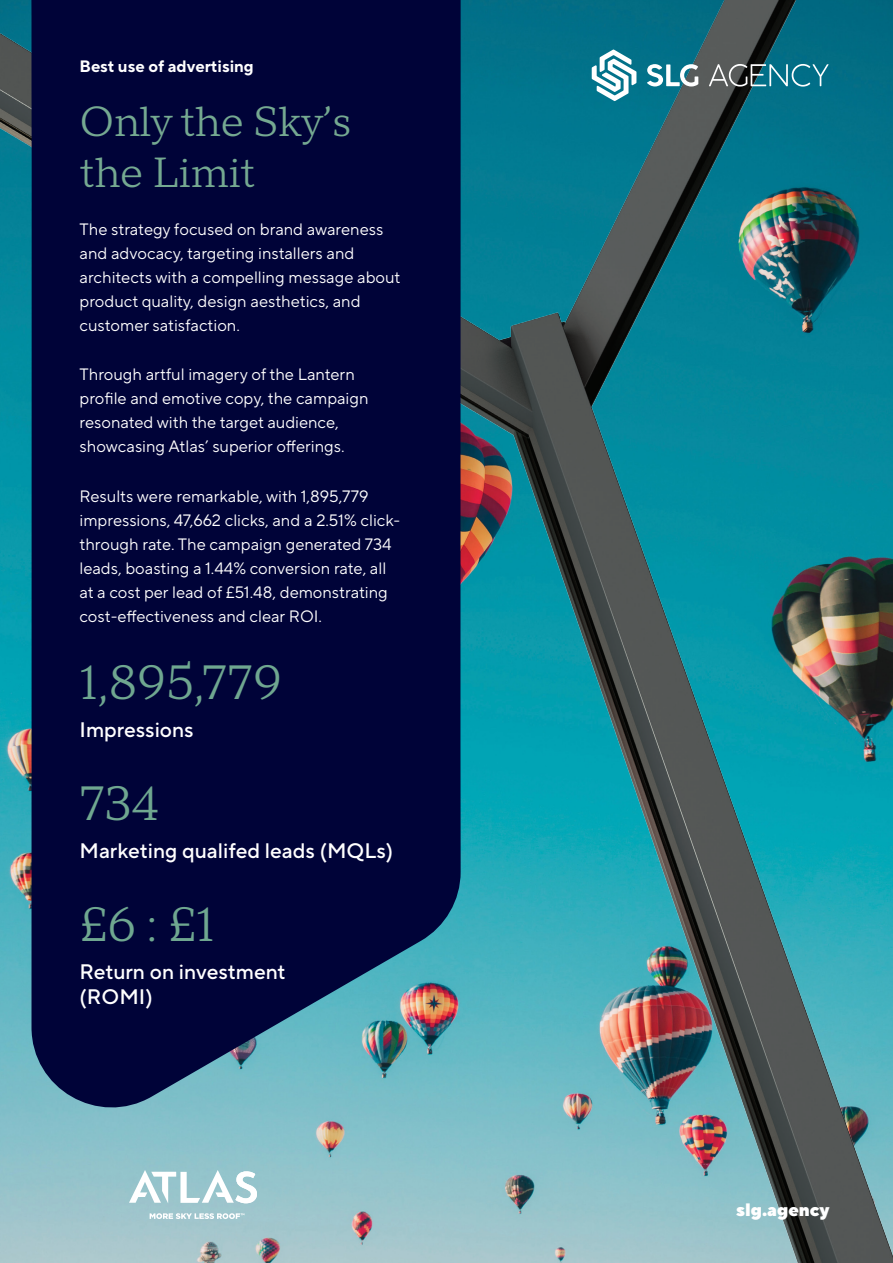
<style>
.page{position:relative;width:893px;height:1263px;background:#fff}
.page>*{position:absolute;margin:0;border:0;box-sizing:border-box;transform-origin:0 0}
.t1{font:48px "TT Norms Pro Serif";color:#6fa790}
.t2{font:42px "TT Norms Pro Serif";color:#75a991}
.t3{font:500 21px "TT Norms Pro";color:#fff}
.t4{font:900 18px "TT Norms Pro";color:#fff}
.t5{font:16.5px/24px "TT Norms Pro";color:#fff}
.t6{font:700 16.5px "TT Norms Pro";color:#fff}
</style>
<div class="page">
<img style="left:0;top:0;width:893px;height:1263px">
<svg style="left:592px;top:49px;width:44px;height:52px"></svg>
<svg style="left:647px;top:64px;width:51px;height:22px"></svg>
<svg style="left:709px;top:64px;width:120px;height:23px;background:#477d88"></svg>
<svg style="left:129px;top:1170px;width:128px;height:33px"></svg>
<svg style="left:150px;top:1213px;width:94px;height:6px"></svg>
<svg style="left:26px;top:0;width:435px;height:1127px;background:#0a1344"></svg>
<p class="t6" style="left:80px;top:55px;width:176px">Best use of advertising</p>
<p class="t2" style="left:80px;top:91px;width:273px">Only the Sky’s</p>
<p class="t2" style="left:80px;top:142px;width:178px">the Limit</p>
<p class="t5" style="left:80px;top:217px;width:322px">The strategy focused on brand awareness and advocacy, targeting installers and architects with a compelling message about product quality, design aesthetics, and customer satisfaction.</p>
<p class="t5" style="left:80px;top:362px;width:290px">Through artful imagery of the Lantern profile and emotive copy, the campaign resonated with the target audience, showcasing Atlas’ superior offerings.</p>
<p class="t5" style="left:80px;top:484px;width:322px">Results were remarkable, with 1,895,779 impressions, 47,662 clicks, and a 2.51% click&shy;through rate. The campaign generated 734 leads, boasting a 1.44% conversion rate, all at a cost per lead of £51.48, demonstrating cost-effectiveness and clear ROI.</p>
<p class="t1" style="left:80px;top:648px;width:204px">1,895,779</p>
<p class="t3" style="left:80px;top:715px;width:116px">Impressions</p>
<p class="t1" style="left:80px;top:769px;width:82px">734</p>
<p class="t3" style="left:80px;top:835px;width:315px">Marketing qualifed leads (MQLs)</p>
<p class="t1" style="left:80px;top:890px;width:137px">£6 : £1</p>
<p class="t3" style="left:80px;top:956px;width:208px">Return on investment</p>
<p class="t3" style="left:80px;top:981px;width:75px">(ROMI)</p>
<p class="t4" style="left:736px;top:1196px;width:95px">slg.agency</p>
</div>
